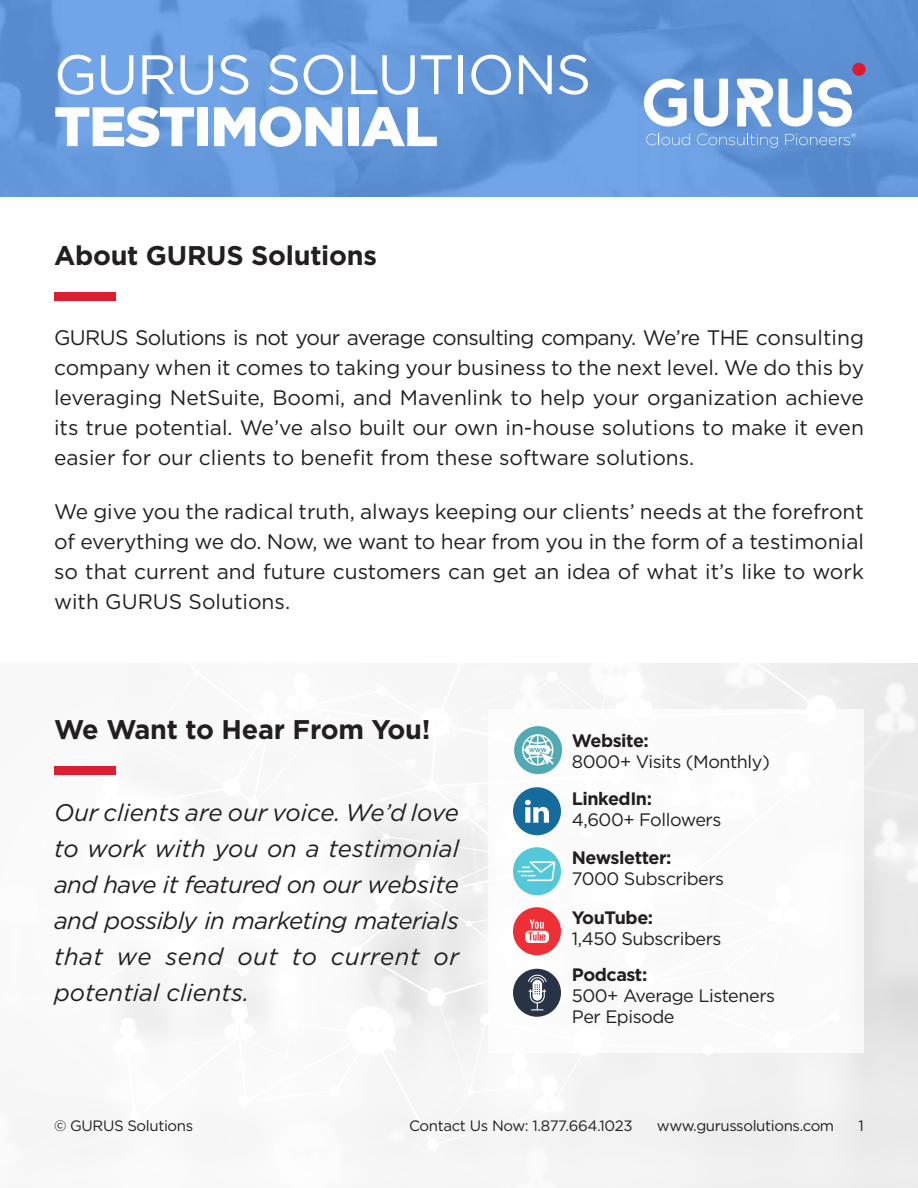
<style>
.page{position:relative;width:918px;height:1188px;background:#fff}
.page>*{position:absolute;margin:0;border:0;box-sizing:border-box;transform-origin:0 0}
.t1{font:55.5px/52.1px "Gotham";letter-spacing:-.025em;color:#fff}
.t2{font:700 27px "Gotham";letter-spacing:-.01em;color:#231f20}
.t3{font:italic 24px/36px "Gotham";color:#231f20;text-align:justify}
.t4{font:21px/30px "Gotham";color:#231f20;text-align:justify}
.t5{font:18px/21px "Gotham";letter-spacing:-.025em;color:#231f20}
.t6{font:700 18px "Gotham";letter-spacing:-.025em;color:#231f20}
.t7{font:15px "Gotham";letter-spacing:-.025em;color:#231f20}
.s1{font-weight:900}
</style>
<div class="page">
<img style="left:0;top:0;width:918px;height:197px">
<img style="left:54px;top:663px;width:864px;height:525px">
<div style="left:852px;top:63px;width:14px;height:13px;background:#dc1a32;border-radius:50%"></div>
<svg style="left:641px;top:77px;width:215px;height:71px"></svg>
<div style="left:488px;top:709px;width:376px;height:344px;background:#fff"></div>
<div style="left:514px;top:726px;width:48px;height:48px;background:#50a9b3;border-radius:50%"></div>
<svg style="left:522px;top:734px;width:32px;height:32px"></svg>
<svg style="left:513px;top:787px;width:48px;height:48px"></svg>
<div style="left:513px;top:847px;width:48px;height:48px;background:#54c7d9;border-radius:50%"></div>
<svg style="left:518px;top:861px;width:37px;height:20px"></svg>
<svg style="left:513px;top:907px;width:48px;height:48px"></svg>
<div style="left:513px;top:969px;width:48px;height:48px;background:#283345;border-radius:50%"></div>
<svg style="left:528px;top:974px;width:19px;height:36px"></svg>
<div style="left:54px;top:293px;width:61px;height:8px;background:#db1e32"></div>
<div style="left:54px;top:766px;width:61px;height:8px;background:#db1e32"></div>
<p class="t1" style="left:54px;top:47px;width:539px">GURUS SOLUTIONS<br><span class="s1">TESTIMONIAL</span></p>
<p class="t2" style="left:54px;top:238px;width:324px">About GURUS Solutions</p>
<p class="t4" style="left:54px;top:322px;width:812px">GURUS Solutions is not your average consulting company. We’re THE consulting company when it comes to taking your business to the next level. We do this by leveraging NetSuite, Boomi, and Mavenlink to help your organization achieve its true potential. We’ve also built our own in-house solutions to make it even easier for our clients to benefit from these software solutions.</p>
<p class="t4" style="left:54px;top:496px;width:812px">We give you the radical truth, always keeping our clients’ needs at the forefront of everything we do. Now, we want to hear from you in the form of a testimonial so that current and future customers can get an idea of what it’s like to work with GURUS Solutions.</p>
<p class="t2" style="left:54px;top:711px;width:378px">We Want to Hear From You!</p>
<p class="t3" style="left:54px;top:794px;width:407px">Our clients are our voice. We’d love to work with you on a testimonial and have it featured on our website and possibly in marketing materials that we send out to current or potential clients.</p>
<p class="t6" style="left:572px;top:728px;width:79px">Website:</p>
<p class="t5" style="left:572px;top:750px;width:200px">8000+ Visits (Monthly)</p>
<p class="t6" style="left:572px;top:787px;width:82px">LinkedIn:</p>
<p class="t5" style="left:572px;top:809px;width:151px">4,600+ Followers</p>
<p class="t6" style="left:572px;top:845px;width:101px">Newsletter:</p>
<p class="t5" style="left:572px;top:867px;width:154px">7000 Subscribers</p>
<p class="t6" style="left:572px;top:905px;width:83px">YouTube:</p>
<p class="t5" style="left:572px;top:927px;width:151px">1,450 Subscribers</p>
<p class="t6" style="left:572px;top:962px;width:77px">Podcast:</p>
<p class="t5" style="left:572px;top:984px;width:205px">500+ Average Listeners<br>Per Episode</p>
<p class="t7" style="left:54px;top:1117px;width:141px">© GURUS Solutions</p>
<p class="t7" style="left:409px;top:1117px;width:225px">Contact Us Now: 1.877.664.1023</p>
<p class="t7" style="left:657px;top:1117px;width:179px">www.gurussolutions.com</p>
<p class="t7" style="left:859px;top:1117px;width:7px">1</p>
</div>
